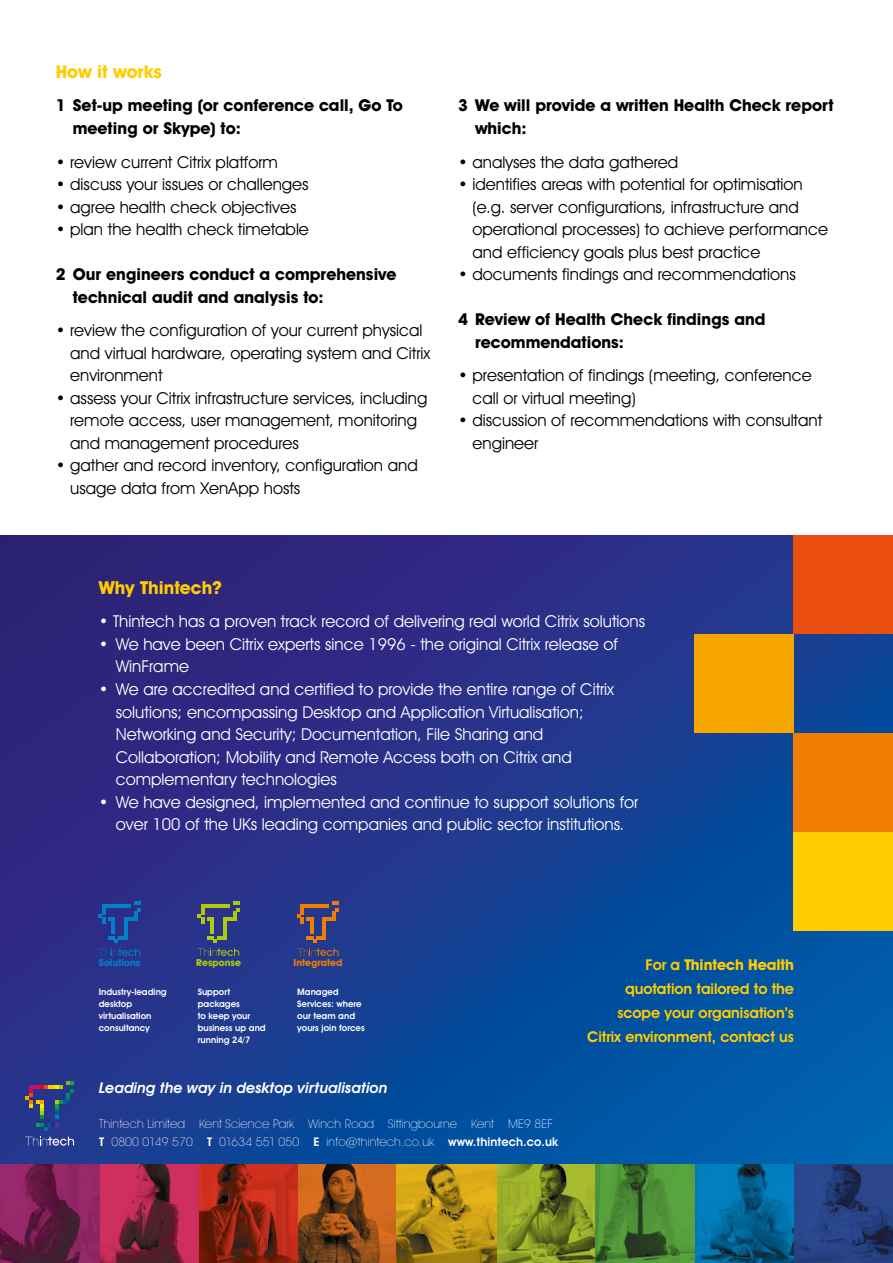
<style>
.page{position:relative;width:893px;height:1263px;background:#fff}
.page>*{position:absolute;margin:0;border:0;box-sizing:border-box;transform-origin:0 0}
.t1{font:700 18px "Avant Garde IT Cby BT";color:#fc0}
.t2{font:16.5px/22.5px "Avant Garde IT Cby BT";color:#000}
.t3{font:16.5px/22.5px "Avant Garde IT Cby BT";color:#fff}
.t4{font:700 16.5px/22.5px "Avant Garde IT Cby BT";color:#000}
.t5{font:600 15px/24px "Avant Garde IT Cby BT";letter-spacing:-.005em;color:#fc0;text-align:right}
.t6{font:italic 600 15px "Avant Garde IT Cby BT";color:#fff}
.t7{font:200 12px/18px "Avant Garde IT Cby BT";letter-spacing:.01em;color:#fff}
.t8{font:700 9.75px "Avant Garde IT Cby BT";color:#ef7d00}
.t9{font:700 9.75px "Avant Garde IT Cby BT";color:#0081c9}
.t10{font:700 9.75px "Avant Garde IT Cby BT";color:#afca0b}
.t11{font:600 9px/12px "Avant Garde IT Cby BT";color:#fff}
.s1{font-weight:600}
.s2{font-weight:700}
</style>
<div class="page">
<svg style="left:0;top:535px;width:893px;height:629px;background:#1b3a8f"></svg>
<img style="left:0;top:1164px;width:893px;height:99px">
<div style="left:794px;top:733px;width:99px;height:99px;background:#ef7d00"></div>
<div style="left:794px;top:832px;width:99px;height:99px;background:#fc0"></div>
<div style="left:694px;top:634px;width:100px;height:99px;background:#f7a600"></div>
<div style="left:794px;top:535px;width:99px;height:99px;background:#e94e0f"></div>
<svg style="left:25px;top:1081px;width:49px;height:49px;background:#3a497a"></svg>
<svg style="left:25px;top:1137px;width:49px;height:9px"></svg>
<svg style="left:99px;top:901px;width:41px;height:55px;background:#204498"></svg>
<svg style="left:198px;top:901px;width:41px;height:55px;background:#4b5b68"></svg>
<svg style="left:297px;top:901px;width:42px;height:55px;background:#594a67"></svg>
<p class="t1" style="left:56px;top:60px;width:108px">How it works</p>
<p class="t4" style="left:73px;top:94px;width:332px;text-indent:-17px">1 Set-up meeting (or conference call, Go To meeting or Skype) to:</p>
<p class="t2" style="left:56px;top:150px;width:224px">• review current Citrix platform</p>
<p class="t2" style="left:56px;top:173px;width:254px">• discuss your issues or challenges</p>
<p class="t2" style="left:56px;top:195px;width:242px">• agree health check objectives</p>
<p class="t2" style="left:56px;top:218px;width:255px">• plan the health check timetable</p>
<p class="t4" style="left:73px;top:263px;width:325px;text-indent:-17px">2 Our engineers conduct a comprehensive technical audit and analysis to:</p>
<p class="t2" style="left:70px;top:319px;width:362px;text-indent:-14px">• review the configuration of your current physical and virtual hardware, operating system and Citrix environment</p>
<p class="t2" style="left:70px;top:387px;width:359px;text-indent:-14px">• assess your Citrix infrastructure services, including remote access, user management, monitoring and management procedures</p>
<p class="t2" style="left:70px;top:454px;width:349px;text-indent:-14px">• gather and record inventory, configuration and usage data from XenApp hosts</p>
<p class="t4" style="left:475px;top:94px;width:360px;text-indent:-17px">3 We will provide a written Health Check report which:</p>
<p class="t2" style="left:458px;top:150px;width:222px">• analyses the data gathered</p>
<p class="t2" style="left:472px;top:173px;width:357px;text-indent:-14px">• identifies areas with potential for optimisation (e.g. server configurations, infrastructure and operational processes) to achieve performance and efficiency goals plus best practice</p>
<p class="t2" style="left:458px;top:263px;width:339px">• documents findings and recommendations</p>
<p class="t4" style="left:475px;top:308px;width:292px;text-indent:-17px">4 Review of Health Check findings and recommendations:</p>
<p class="t2" style="left:472px;top:364px;width:341px;text-indent:-14px">• presentation of findings (meeting, conference call or virtual meeting)</p>
<p class="t2" style="left:472px;top:409px;width:351px;text-indent:-14px">• discussion of recommendations with consultant engineer</p>
<p class="t1" style="left:99px;top:576px;width:125px">Why Thintech?</p>
<p class="t3" style="left:99px;top:610px;width:548px">• Thintech has a proven track record of delivering real world Citrix solutions</p>
<p class="t3" style="left:116px;top:633px;width:504px;text-indent:-17px">• We have been Citrix experts since 1996 - the original Citrix release of<br>WinFrame</p>
<p class="t3" style="left:116px;top:678px;width:500px;text-indent:-17px">• We are accredited and certified to provide the entire range of Citrix solutions; encompassing Desktop and Application Virtualisation; Networking and Security; Documentation, File Sharing and Collaboration; Mobility and Remote Access both on Citrix and complementary technologies</p>
<p class="t3" style="left:99px;top:790px;width:541px;text-align:center">• We have designed, implemented and continue to support solutions for over 100 of the UKs leading companies and public sector institutions.</p>
<p class="t9" style="left:99px;top:957px;width:43px">Solutions</p>
<p class="t10" style="left:196px;top:957px;width:46px">Response</p>
<p class="t8" style="left:294px;top:957px;width:50px">Integrated</p>
<p class="t11" style="left:99px;top:985px;width:69px">Industry-leading desktop virtualisation consultancy</p>
<p class="t11" style="left:198px;top:985px;width:69px">Support packages<br>to keep your business up and running 24/7</p>
<p class="t11" style="left:297px;top:985px;width:69px">Managed<br>Services: where our team and yours join forces</p>
<p class="t6" style="left:99px;top:1079px;width:290px">Leading the way in desktop virtualisation</p>
<p class="t7" style="left:99px;top:1114px;width:460px">Thintech Limited Kent Science Park Winch Road Sittingbourne Kent ME9 8EF<br><span class="s1">T</span> 0800 0149 570 <span class="s1">T</span> 01634 551 050 <span class="s1">E</span> info@thintech.co.uk <span class="s1">www.thintech.co.uk</span></p>
<p class="t5" style="left:587px;top:953px;width:208px">For a <span class="s2">Thintech Health </span>quotation tailored to the scope your organisation’s<br>Citrix environment, contact us</p>
</div>
